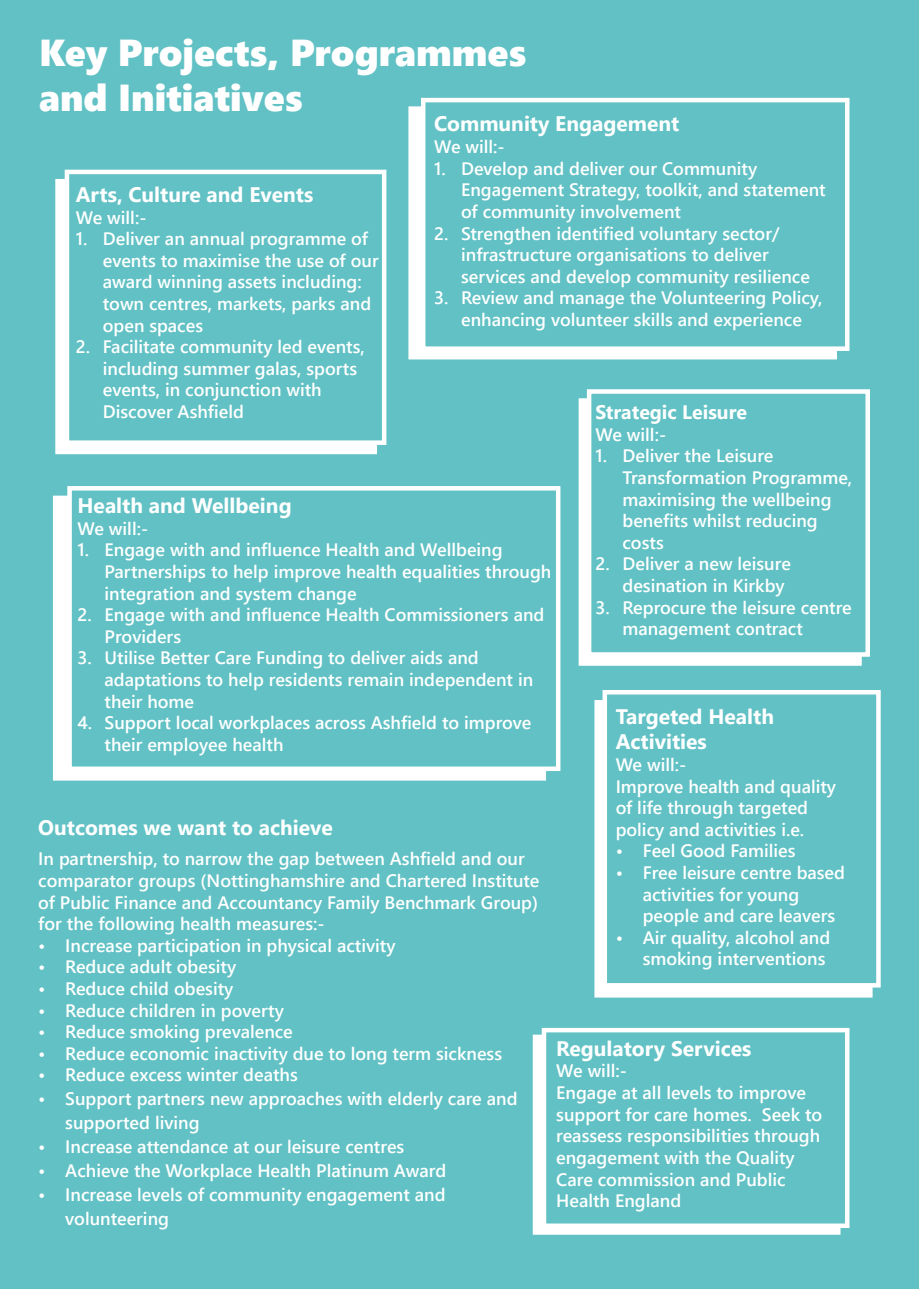
<style>
.page{position:relative;width:919px;height:1289px;background:#fff}
.page>*{position:absolute;margin:0;border:0;box-sizing:border-box;transform-origin:0 0}
.t1{font:37.5px/45px "Segoe UI Black";color:#fff}
.t2{font:700 21px/25.2px "Segoe UI";color:#fff}
.t3{font:700 19.5px "Segoe UI";color:#fff}
.t4{font:600 18px/21.6px "Segoe UI";color:#fff}
</style>
<div class="page">
<div style="left:0;top:0;width:918px;height:1288px;background:#61c1c4"></div>
<div style="left:594px;top:700px;width:278px;height:297px;background:#fff;border:4px solid #fff"></div>
<div style="left:602px;top:690px;width:278px;height:297px;background:#61c1c4;border:4px solid #fff"></div>
<div style="left:532px;top:1034px;width:308px;height:200px;background:#fff"></div>
<div style="left:541px;top:1027px;width:308px;height:200px;background:#61c1c4;border:4px solid #fff"></div>
<div style="left:55px;top:179px;width:322px;height:275px;background:#fff"></div>
<div style="left:65px;top:170px;width:321px;height:275px;background:#61c1c4;border:4px solid #fff"></div>
<div style="left:578px;top:398px;width:283px;height:267px;background:#fff"></div>
<div style="left:587px;top:389px;width:282px;height:267px;background:#61c1c4;border:4px solid #fff"></div>
<div style="left:408px;top:106px;width:428px;height:253px;background:#fff"></div>
<div style="left:421px;top:98px;width:428px;height:253px;background:#61c1c4;border:4px solid #fff"></div>
<div style="left:53px;top:495px;width:493px;height:285px;background:#fff"></div>
<div style="left:67px;top:486px;width:493px;height:285px;background:#61c1c4;border:4px solid #fff"></div>
<p class="t1" style="left:39px;top:28px;width:489px">Key Projects, Programmes and Initiatives</p>
<p class="t2" style="left:434px;top:110px;width:247px">Community Engagement</p>
<p class="t4" style="left:434px;top:134px;width:72px">We will:-</p>
<p class="t4" style="left:461px;top:156px;width:366px;text-indent:-27px">1. Develop and deliver our Community<br>Engagement Strategy, toolkit, and statement of community involvement</p>
<p class="t4" style="left:461px;top:221px;width:350px;text-indent:-27px">2. Strengthen identified voluntary sector/ infrastructure organisations to deliver services and develop community resilience</p>
<p class="t4" style="left:434px;top:286px;width:390px;text-align:center">3. Review and manage the Volunteering Policy, enhancing volunteer skills and experience</p>
<p class="t2" style="left:76px;top:180px;width:239px">Arts, Culture and Events</p>
<p class="t4" style="left:76px;top:205px;width:72px">We will:-</p>
<p class="t4" style="left:103px;top:226px;width:277px;text-indent:-27px">1. Deliver an annual programme of events to maximise the use of our award winning assets including: town centres, markets, parks and open spaces</p>
<p class="t4" style="left:103px;top:334px;width:263px;text-indent:-27px">2. Facilitate community led events, including summer galas, sports events, in conjunction with<br>Discover Ashfield</p>
<p class="t3" style="left:595px;top:394px;width:153px">Strategic Leisure</p>
<p class="t4" style="left:595px;top:422px;width:72px">We will:-</p>
<p class="t4" style="left:622px;top:444px;width:231px;text-indent:-27px">1. Deliver the Leisure<br>Transformation Programme, maximising the wellbeing benefits whilst reducing costs</p>
<p class="t4" style="left:622px;top:552px;width:170px;text-indent:-27px">2. Deliver a new leisure desination in Kirkby</p>
<p class="t4" style="left:622px;top:595px;width:231px;text-indent:-27px">3. Reprocure the leisure centre management contract</p>
<p class="t2" style="left:77px;top:491px;width:216px">Health and Wellbeing</p>
<p class="t4" style="left:77px;top:516px;width:72px">We will:-</p>
<p class="t4" style="left:104px;top:537px;width:448px;text-indent:-27px">1. Engage with and influence Health and Wellbeing<br>Partnerships to help improve health equalities through integration and system change</p>
<p class="t4" style="left:104px;top:602px;width:441px;text-indent:-27px">2. Engage with and influence Health Commissioners and<br>Providers</p>
<p class="t4" style="left:104px;top:645px;width:430px;text-indent:-27px">3. Utilise Better Care Funding to deliver aids and adaptations to help residents remain independent in their home</p>
<p class="t4" style="left:104px;top:710px;width:428px;text-indent:-27px">4. Support local workplaces across Ashfield to improve their employee health</p>
<p class="t2" style="left:615px;top:702px;width:160px">Targeted Health<br>Activities</p>
<p class="t4" style="left:615px;top:752px;width:72px">We will:-</p>
<p class="t4" style="left:615px;top:774px;width:222px">Improve health and quality of life through targeted policy and activities i.e.</p>
<p class="t4" style="left:615px;top:838px;width:181px">• Feel Good Families</p>
<p class="t4" style="left:642px;top:860px;width:204px;text-indent:-27px">• Free leisure centre based activities for young people and care leavers</p>
<p class="t4" style="left:615px;top:925px;width:216px;text-align:right">• Air quality, alcohol and smoking interventions</p>
<p class="t2" style="left:38px;top:813px;width:296px">Outcomes we want to achieve</p>
<p class="t4" style="left:38px;top:846px;width:502px">In partnership, to narrow the gap between Ashfield and our comparator groups (Nottinghamshire and Chartered Institute of Public Finance and Accountancy Family Benchmark Group) for the following health measures:-</p>
<p class="t4" style="left:38px;top:933px;width:359px">• Increase participation in physical activity</p>
<p class="t4" style="left:38px;top:954px;width:199px">• Reduce adult obesity</p>
<p class="t4" style="left:38px;top:976px;width:196px">• Reduce child obesity</p>
<p class="t4" style="left:38px;top:997px;width:247px">• Reduce children in poverty</p>
<p class="t4" style="left:38px;top:1019px;width:256px">• Reduce smoking prevalence</p>
<p class="t4" style="left:38px;top:1041px;width:465px">• Reduce economic inactivity due to long term sickness</p>
<p class="t4" style="left:38px;top:1062px;width:261px">• Reduce excess winter deaths</p>
<p class="t4" style="left:65px;top:1085px;width:454px;line-height:24px;text-indent:-27px">• Support partners new approaches with elderly care and supported living</p>
<p class="t4" style="left:38px;top:1134px;width:367px">• Increase attendance at our leisure centres</p>
<p class="t4" style="left:38px;top:1158px;width:409px">• Achieve the Workplace Health Platinum Award</p>
<p class="t4" style="left:65px;top:1181px;width:382px;line-height:24px;text-indent:-27px">• Increase levels of community engagement and volunteering</p>
<p class="t2" style="left:556px;top:1034px;width:197px">Regulatory Services</p>
<p class="t4" style="left:556px;top:1058px;width:72px">We will:-</p>
<p class="t4" style="left:556px;top:1080px;width:267px">Engage at all levels to improve support for care homes. Seek to reassess responsibilities through engagement with the Quality<br>Care commission and Public<br>Health England</p>
</div>
